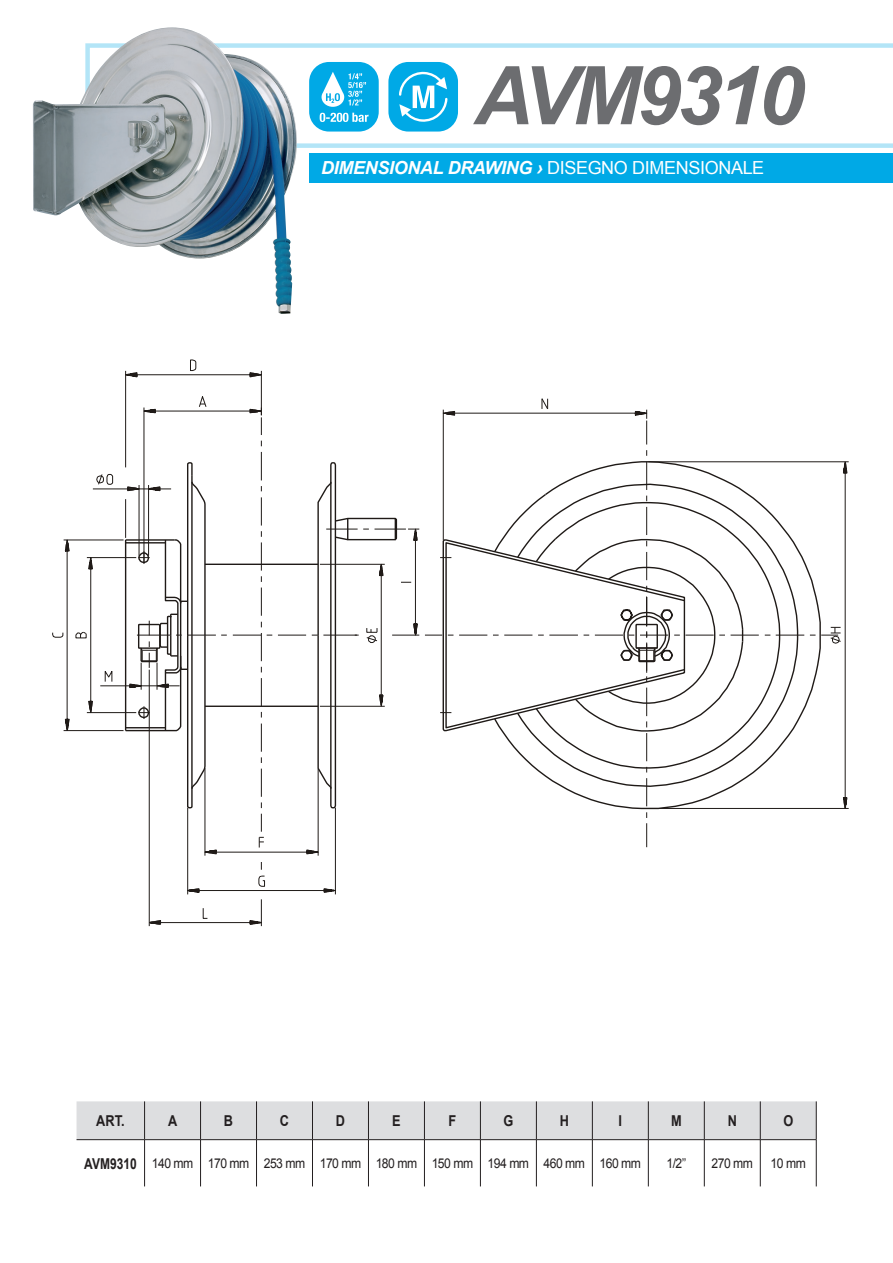
<style>
.page{position:relative;width:893px;height:1263px;background:#fff}
.page>*{position:absolute;margin:0;border:0;box-sizing:border-box;transform-origin:0 0}
.t1{font:italic 700 81px "Arial";letter-spacing:-.05em;color:#6c6d70}
.t2{font:italic 700 18px "Arial";letter-spacing:-.02em;color:#fff}
.t3{font:700 15px "Arial";color:#231f20;scale:.85 1}
.t4{font:14.7px "Arial";color:#231f20}
.t5{font:13.5px "Arial";letter-spacing:-.04em;color:#231f20;scale:.9 1}
.s1{font-weight:400;font-style:normal}
.s2{font-weight:700;font-size:15px}
</style>
<div class="page">
<div style="left:309px;top:153px;width:584px;height:30px;background:#00a9e6"></div>
<svg style="left:292px;top:43px;width:601px;height:105px"></svg>
<div style="left:388px;top:62px;width:70px;height:70px;background:#00a9e6;border-radius:20px"></div>
<svg style="left:399px;top:71px;width:49px;height:51px"></svg>
<div style="left:309px;top:62px;width:70px;height:70px;background:#00a9e6;border-radius:20px"></div>
<svg style="left:320px;top:113px;width:49px;height:9px"></svg>
<svg style="left:322px;top:72px;width:44px;height:35px"></svg>
<svg style="left:563px;top:461px;width:258px;height:349px"></svg>
<svg style="left:539px;top:483px;width:260px;height:305px"></svg>
<svg style="left:759px;top:501px;width:22px;height:262px"></svg>
<svg style="left:442px;top:539px;width:51px;height:193px"></svg>
<svg style="left:425px;top:635px;width:17px;height:1px"></svg>
<svg style="left:459px;top:635px;width:28px;height:1px"></svg>
<svg style="left:776px;top:635px;width:28px;height:1px"></svg>
<svg style="left:493px;top:462px;width:266px;height:310px"></svg>
<svg style="left:646px;top:778px;width:1px;height:28px"></svg>
<svg style="left:646px;top:812px;width:1px;height:35px"></svg>
<hr style="left:144px;top:407px;width:1px;height:155px;background:#1f1a17">
<hr style="left:261px;top:371px;width:1px;height:44px;background:#1f1a17">
<svg style="left:143px;top:394px;width:119px;height:41px"></svg>
<svg style="left:125px;top:359px;width:137px;height:19px"></svg>
<hr style="left:205px;top:768px;width:1px;height:88px;background:#1f1a17">
<hr style="left:318px;top:768px;width:1px;height:88px;background:#1f1a17">
<hr style="left:335px;top:808px;width:1px;height:86px;background:#1f1a17">
<hr style="left:187px;top:808px;width:1px;height:86px;background:#1f1a17">
<hr style="left:149px;top:670px;width:1px;height:256px;background:#1f1a17">
<svg style="left:187px;top:862px;width:149px;height:31px"></svg>
<hr style="left:443px;top:410px;width:1px;height:130px;background:#1f1a17">
<hr style="left:648px;top:461px;width:201px;height:1px;background:#1f1a17">
<hr style="left:648px;top:808px;width:201px;height:1px;background:#1f1a17">
<svg style="left:821px;top:461px;width:27px;height:347px"></svg>
<svg style="left:442px;top:398px;width:206px;height:46px"></svg>
<hr style="left:125px;top:371px;width:1px;height:96px;background:#1f1a17">
<svg style="left:52px;top:452px;width:367px;height:403px"></svg>
<svg style="left:148px;top:899px;width:114px;height:27px"></svg>
<div style="left:77px;top:1101px;width:739px;height:38px;background:#dddee0"></div>
<hr style="left:144px;top:1101px;width:1px;height:38px;background:#231f20">
<hr style="left:200px;top:1101px;width:1px;height:38px;background:#231f20">
<hr style="left:256px;top:1101px;width:1px;height:38px;background:#231f20">
<hr style="left:312px;top:1101px;width:1px;height:38px;background:#231f20">
<hr style="left:368px;top:1101px;width:1px;height:38px;background:#231f20">
<hr style="left:424px;top:1101px;width:1px;height:38px;background:#231f20">
<hr style="left:480px;top:1101px;width:1px;height:38px;background:#231f20">
<hr style="left:536px;top:1101px;width:1px;height:38px;background:#231f20">
<hr style="left:592px;top:1101px;width:1px;height:38px;background:#231f20">
<hr style="left:648px;top:1101px;width:1px;height:38px;background:#231f20">
<hr style="left:704px;top:1101px;width:1px;height:38px;background:#231f20">
<hr style="left:760px;top:1101px;width:1px;height:38px;background:#231f20">
<hr style="left:816px;top:1101px;width:1px;height:38px;background:#231f20">
<hr style="left:144px;top:1140px;width:1px;height:46px;background:#231f20">
<hr style="left:200px;top:1140px;width:1px;height:46px;background:#231f20">
<hr style="left:256px;top:1140px;width:1px;height:46px;background:#231f20">
<hr style="left:312px;top:1140px;width:1px;height:46px;background:#231f20">
<hr style="left:368px;top:1140px;width:1px;height:46px;background:#231f20">
<hr style="left:424px;top:1140px;width:1px;height:46px;background:#231f20">
<hr style="left:480px;top:1140px;width:1px;height:46px;background:#231f20">
<hr style="left:536px;top:1140px;width:1px;height:46px;background:#231f20">
<hr style="left:592px;top:1140px;width:1px;height:46px;background:#231f20">
<hr style="left:648px;top:1140px;width:1px;height:46px;background:#231f20">
<hr style="left:704px;top:1140px;width:1px;height:46px;background:#231f20">
<hr style="left:760px;top:1140px;width:1px;height:46px;background:#231f20">
<hr style="left:816px;top:1140px;width:1px;height:46px;background:#231f20">
<hr style="left:77px;top:1139px;width:68px;height:1px;background:#231f20">
<hr style="left:145px;top:1139px;width:56px;height:1px;background:#231f20">
<hr style="left:201px;top:1139px;width:56px;height:1px;background:#231f20">
<hr style="left:257px;top:1139px;width:55px;height:1px;background:#231f20">
<hr style="left:312px;top:1139px;width:56px;height:1px;background:#231f20">
<hr style="left:368px;top:1139px;width:56px;height:1px;background:#231f20">
<hr style="left:424px;top:1139px;width:56px;height:1px;background:#231f20">
<hr style="left:480px;top:1139px;width:56px;height:1px;background:#231f20">
<hr style="left:536px;top:1139px;width:56px;height:1px;background:#231f20">
<hr style="left:592px;top:1139px;width:56px;height:1px;background:#231f20">
<hr style="left:648px;top:1139px;width:56px;height:1px;background:#231f20">
<hr style="left:704px;top:1139px;width:56px;height:1px;background:#231f20">
<hr style="left:760px;top:1139px;width:56px;height:1px;background:#231f20">
<img style="left:33px;top:37px;width:259px;height:277px">
<h1 class="t1" style="left:474px;top:43px;width:331px">AVM9310</h1>
<h2 class="t2" style="left:321px;top:156px;width:444px">DIMENSIONAL DRAWING › <span class="s1">DISEGNO DIMENSIONALE</span></h2>
<p class="t4" style="left:111px;top:1102px;width:26px">140</p>
<p class="t3" style="left:96px;top:1111px;width:35px">ART.</p>
<p class="t3" style="left:168px;top:1111px;width:12px">A</p>
<p class="t3" style="left:224px;top:1111px;width:12px">B</p>
<p class="t3" style="left:280px;top:1111px;width:12px">C</p>
<p class="t3" style="left:336px;top:1111px;width:12px">D</p>
<p class="t3" style="left:392px;top:1111px;width:12px">E</p>
<p class="t3" style="left:449px;top:1111px;width:11px">F</p>
<p class="t3" style="left:503px;top:1111px;width:13px">G</p>
<p class="t3" style="left:560px;top:1111px;width:12px">H</p>
<p class="t3" style="left:619px;top:1111px;width:6px">I</p>
<p class="t3" style="left:671px;top:1111px;width:14px">M</p>
<p class="t3" style="left:728px;top:1111px;width:12px">N</p>
<p class="t3" style="left:783px;top:1111px;width:13px">O</p>
<p class="t5" style="left:84px;top:1154px;width:620px"><span class="s2">AVM9310</span> 140 mm 170 mm 253 mm 170 mm 180 mm 150 mm 194 mm 460 mm 160 mm</p>
<p class="t5" style="left:666px;top:1154px;width:24px">1/2’’</p>
<p class="t5" style="left:711px;top:1154px;width:48px">270 mm</p>
<p class="t5" style="left:771px;top:1154px;width:41px">10 mm</p>
<p class="t4" style="left:614px;top:1163px;width:26px">160</p>
<p class="t4" style="left:738px;top:1163px;width:26px">270</p>
</div>
